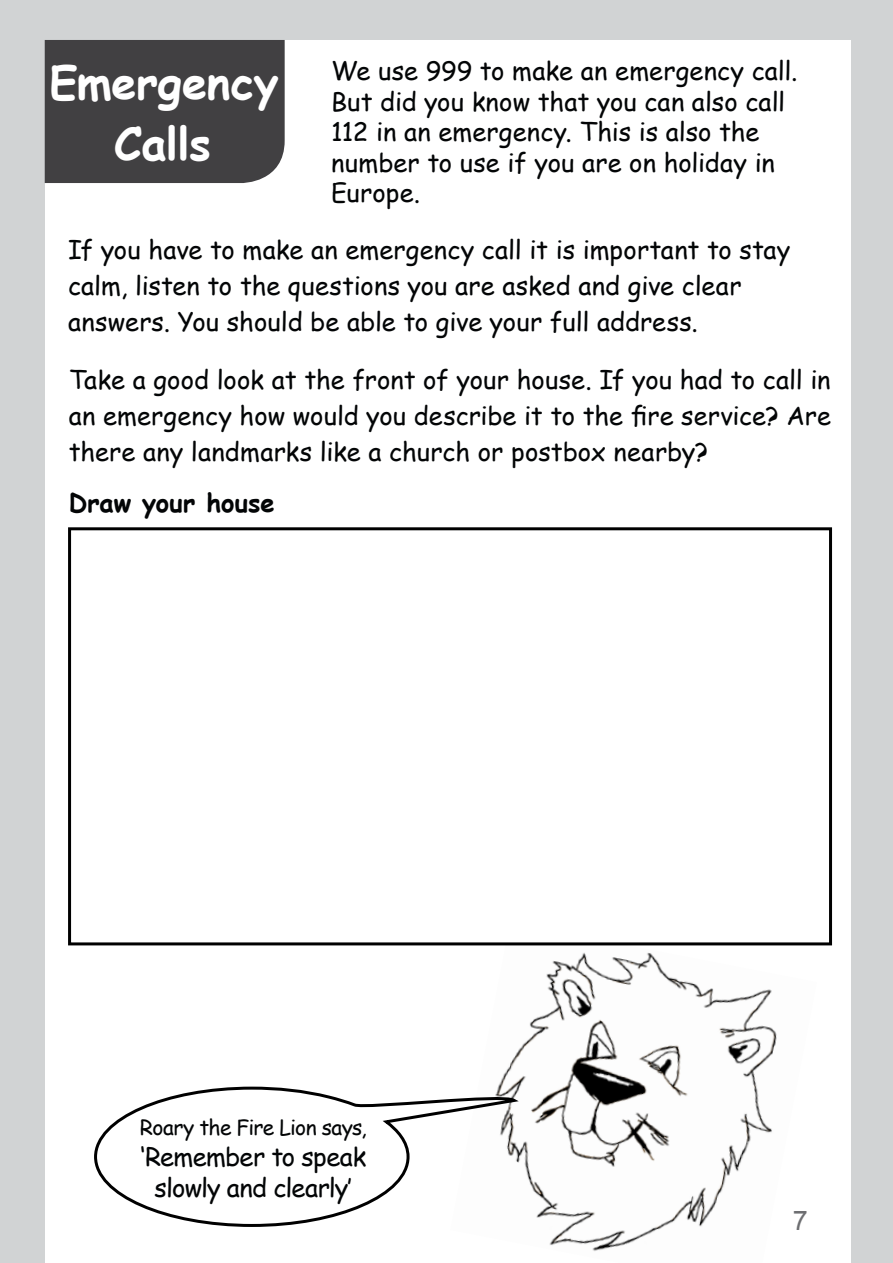
<style>
.page{position:relative;width:893px;height:1263px;background:#fff}
.page>*{position:absolute;margin:0;border:0;box-sizing:border-box;transform-origin:0 0}
.t1{font:700 45px/61.5px "Comic Sans MS";letter-spacing:-.005em;color:#fff;text-align:center}
.t2{font:27px "Arial";color:#6d6e71}
.t3{font:25.5px/30.6px "Comic Sans MS";color:#030506}
.t4{font:25.5px/30.6px "Comic Sans MS";letter-spacing:-.025em;color:#030506;text-align:center}
.t5{font:700 25.5px "Comic Sans MS";color:#030506}
.t6{font:21px "Comic Sans MS";letter-spacing:-.03em;color:#030506}
</style>
<div class="page">
<div style="left:0;top:0;width:893px;height:40px;background:#d1d3d4"></div>
<div style="left:851px;top:0;width:42px;height:1263px;background:#d1d3d4"></div>
<div style="left:0;top:0;width:45px;height:1263px;background:#d1d3d4"></div>
<div style="left:45px;top:40px;width:240px;height:143px;background:#414042"></div>
<img style="left:450px;top:945px;width:367px;height:306px">
<div style="left:68px;top:527px;width:764px;height:418px;border:3px solid #000"></div>
<svg style="left:94px;top:1085px;width:428px;height:143px"></svg>
<h1 class="t1" style="left:49px;top:50px;width:231px">Emergency<br>Calls</h1>
<p class="t3" style="left:331px;top:55px;width:468px">We use 999 to make an emergency call.<br>But did you know that you can also call<br>112 in an emergency. This is also the number to use if you are on holiday in<br>Europe.</p>
<p class="t3" style="left:68px;top:231px;width:724px;line-height:36px">If you have to make an emergency call it is important to stay calm, listen to the questions you are asked and give clear answers. You should be able to give your full address.</p>
<p class="t3" style="left:69px;top:361px;width:764px;line-height:36px;text-align:justify">Take a good look at the front of your house. If you had to call in an emergency how would you describe it to the fire service? Are there any landmarks like a church or postbox nearby?</p>
<p class="t5" style="left:69px;top:484px;width:207px">Draw your house</p>
<p class="t6" style="left:140px;top:1112px;width:229px">Roary the Fire Lion says,</p>
<p class="t4" style="left:140px;top:1141px;width:227px">‘Remember to speak slowly and clearly’</p>
<p class="t2" style="left:793px;top:1203px;width:17px">7</p>
</div>
